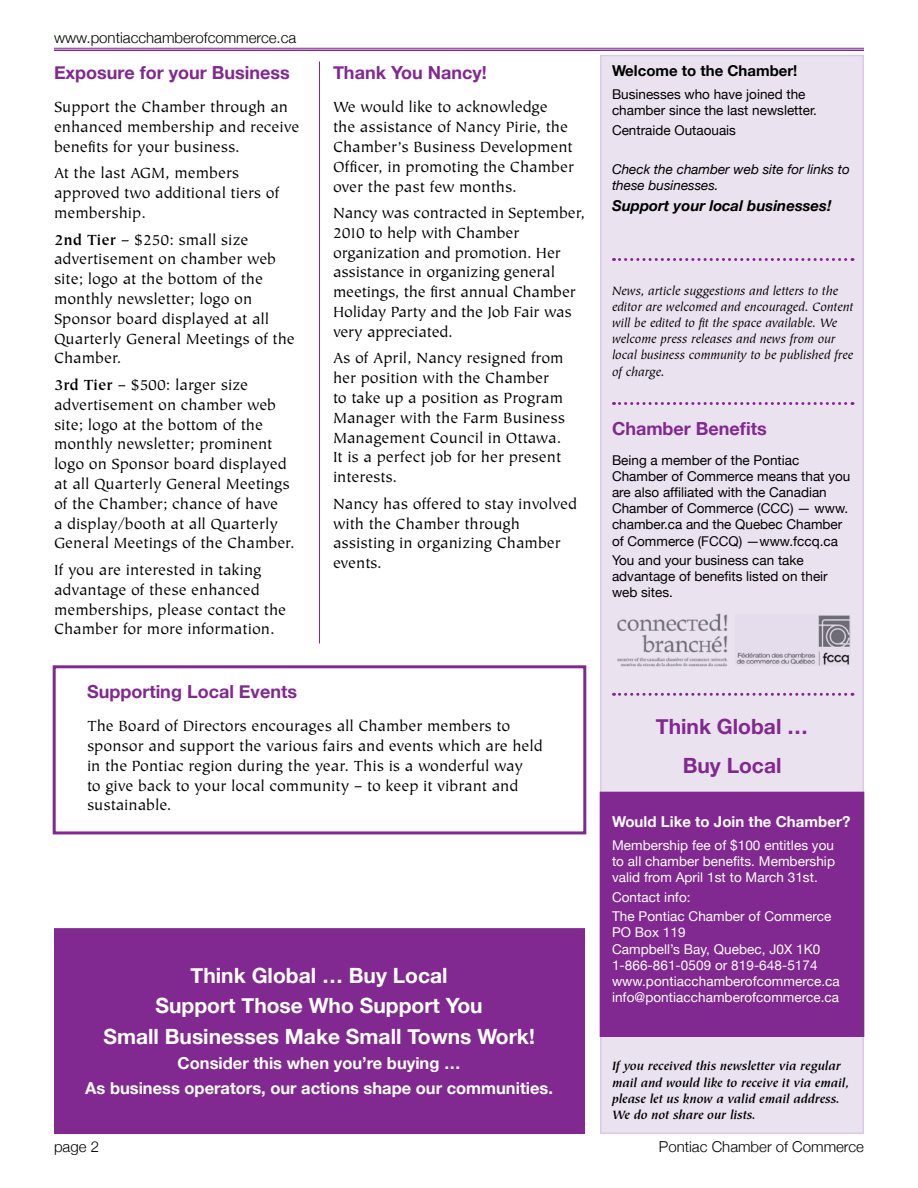
<style>
.page{position:relative;width:918px;height:1188px;background:#fff}
.page>*{position:absolute;margin:0;border:0;box-sizing:border-box;transform-origin:0 0}
.t1{font:700 21px/30.6px "Helvetica Neue";color:#fff;text-align:center}
.t2{font:700 21px/38.7px "Helvetica Neue";color:#812990;text-align:center}
.t3{font:700 18px "Helvetica Neue";color:#812990}
.t4{font:16.5px/19.8px "Tiepolo";color:#000}
.t5{font:700 16.5px/25.2px "Helvetica Neue";color:#fff;text-align:center}
.t6{font:300 15px "Helvetica Neue";color:#000}
.t7{font:italic 700 15px "Helvetica Neue";color:#000}
.t8{font:700 15px "Helvetica Neue";letter-spacing:.005em;color:#fff}
.t9{font:700 15px "Helvetica Neue";color:#000}
.t10{font:13.5px/16.2px "Helvetica Neue";color:#000}
.t11{font:13.5px/16.2px "Helvetica Neue";letter-spacing:.005em;color:#fff}
.t12{font:italic 13.5px/16.2px "Tiepolo";color:#000}
.t13{font:italic 700 13.5px/16.2px "Tiepolo";color:#000}
.t14{font:italic 13.5px/16.2px "Helvetica Neue";color:#000}
.s1{font-weight:700}
</style>
<div class="page">
<div style="left:601px;top:56px;width:262px;height:1077px;background:#ebe2f0"></div>
<div style="left:600px;top:55px;width:264px;height:1079px;border:2px solid #dacae3"></div>
<hr style="left:54px;top:48px;width:810px;height:1px;background:#812990">
<hr style="left:54px;top:50px;width:810px;height:1px;background:#812990">
<div style="left:55px;top:929px;width:529px;height:204px;background:#812990"></div>
<div style="left:54px;top:928px;width:531px;height:206px;border:2px solid #812990"></div>
<div style="left:600px;top:792px;width:264px;height:244px;background:#812990"></div>
<div style="left:600px;top:792px;width:264px;height:245px;border:1px solid #812990"></div>
<svg style="left:614px;top:402px;width:239px;height:3px"></svg>
<svg style="left:614px;top:693px;width:239px;height:3px"></svg>
<img style="left:736px;top:615px;width:114px;height:50px">
<img style="left:617px;top:613px;width:111px;height:54px">
<svg style="left:614px;top:258px;width:239px;height:3px"></svg>
<hr style="left:319px;top:62px;width:1px;height:582px;background:#812990">
<div style="left:53px;top:665px;width:533px;height:169px;border:3px solid #812990"></div>
<p class="t6" style="left:54px;top:28px;width:244px">www.pontiacchamberofcommerce.ca</p>
<p class="t3" style="left:54px;top:61px;width:237px">Exposure for your Business</p>
<p class="t4" style="left:54px;top:98px;width:247px">Support the Chamber through an enhanced membership and receive benefits for your business.</p>
<p class="t4" style="left:54px;top:164px;width:227px">At the last AGM, members approved two additional tiers of membership.</p>
<p class="t4" style="left:54px;top:230px;width:242px"><span class="s1">2nd Tier</span> – $250: small size advertisement on chamber web site; logo at the bottom of the monthly newsletter; logo on<br>Sponsor board displayed at all<br>Quarterly General Meetings of the<br>Chamber.</p>
<p class="t4" style="left:54px;top:376px;width:242px"><span class="s1">3rd Tier</span> – $500: larger size advertisement on chamber web site; logo at the bottom of the monthly newsletter; prominent logo on Sponsor board displayed at all Quarterly General Meetings of the Chamber; chance of have<br>a display/booth at all Quarterly<br>General Meetings of the Chamber.</p>
<p class="t4" style="left:54px;top:560px;width:234px">If you are interested in taking advantage of these enhanced memberships, please contact the<br>Chamber for more information.</p>
<p class="t3" style="left:333px;top:61px;width:155px">Thank You Nancy!</p>
<p class="t4" style="left:333px;top:98px;width:243px">We would like to acknowledge the assistance of Nancy Pirie, the<br>Chamber’s Business Development<br>Officer, in promoting the Chamber over the past few months.</p>
<p class="t4" style="left:333px;top:204px;width:254px">Nancy was contracted in September,<br>2010 to help with Chamber organization and promotion. Her assistance in organizing general meetings, the first annual Chamber<br>Holiday Party and the Job Fair was very appreciated.</p>
<p class="t4" style="left:333px;top:349px;width:234px">As of April, Nancy resigned from her position with the Chamber to take up a position as Program<br>Manager with the Farm Business<br>Management Council in Ottawa.<br>It is a perfect job for her present interests.</p>
<p class="t4" style="left:333px;top:494px;width:245px">Nancy has offered to stay involved with the Chamber through assisting in organizing Chamber events.</p>
<p class="t3" style="left:87px;top:680px;width:212px">Supporting Local Events</p>
<p class="t4" style="left:87px;top:717px;width:457px">The Board of Directors encourages all Chamber members to sponsor and support the various fairs and events which are held in the Pontiac region during the year. This is a wonderful way<br>to give back to your local community – to keep it vibrant and sustainable.</p>
<p class="t1" style="left:103px;top:959px;width:433px">Think Global … Buy Local<br>Support Those Who Support You<br>Small Businesses Make Small Towns Work!</p>
<p class="t5" style="left:85px;top:1050px;width:469px">Consider this when you’re buying …<br>As business operators, our actions shape our communities.</p>
<p class="t9" style="left:612px;top:61px;width:187px">Welcome to the Chamber!</p>
<p class="t10" style="left:612px;top:86px;width:207px">Businesses who have joined the chamber since the last newsletter.</p>
<p class="t10" style="left:612px;top:122px;width:126px">Centraide Outaouais</p>
<p class="t14" style="left:612px;top:160px;width:239px">Check the chamber web site for links to these businesses.</p>
<p class="t7" style="left:612px;top:196px;width:221px">Support your local businesses!</p>
<p class="t12" style="left:612px;top:283px;width:243px">News, article suggestions and letters to the editor are welcomed and encouraged. Content will be edited to fit the space available. We welcome press releases and news from our local business community to be published free of charge.</p>
<p class="t3" style="left:612px;top:417px;width:156px">Chamber Benefits</p>
<p class="t10" style="left:612px;top:452px;width:240px">Being a member of the Pontiac Chamber of Commerce means that you are also affiliated with the Canadian Chamber of Commerce (CCC) — www. chamber.ca and the Quebec Chamber of Commerce (FCCQ) —www.fccq.ca</p>
<p class="t10" style="left:612px;top:552px;width:217px">You and your business can take advantage of benefits listed on their web sites.</p>
<p class="t2" style="left:656px;top:707px;width:154px">Think Global …<br>Buy Local</p>
<p class="t8" style="left:612px;top:812px;width:240px">Would Like to Join the Chamber?</p>
<p class="t11" style="left:612px;top:837px;width:225px;text-align:justify">Membership fee of $100 entitles you to all chamber benefits. Membership valid from April 1st to March 31st.</p>
<p class="t11" style="left:612px;top:887px;width:221px;line-height:19.5px">Contact info:<br>The Pontiac Chamber of Commerce</p>
<p class="t11" style="left:612px;top:924px;width:229px">PO Box 119<br>Campbell’s Bay, Quebec, J0X 1K0<br>1-866-861-0509 or 819-648-5174 www.pontiacchamberofcommerce.ca info@pontiacchamberofcommerce.ca</p>
<p class="t13" style="left:612px;top:1059px;width:239px">If you received this newsletter via regular mail and would like to receive it via email, please let us know a valid email address.<br>We do not share our lists.</p>
<p class="t6" style="left:54px;top:1137px;width:47px">page 2</p>
<p class="t6" style="left:659px;top:1137px;width:207px">Pontiac Chamber of Commerce</p>
</div>
